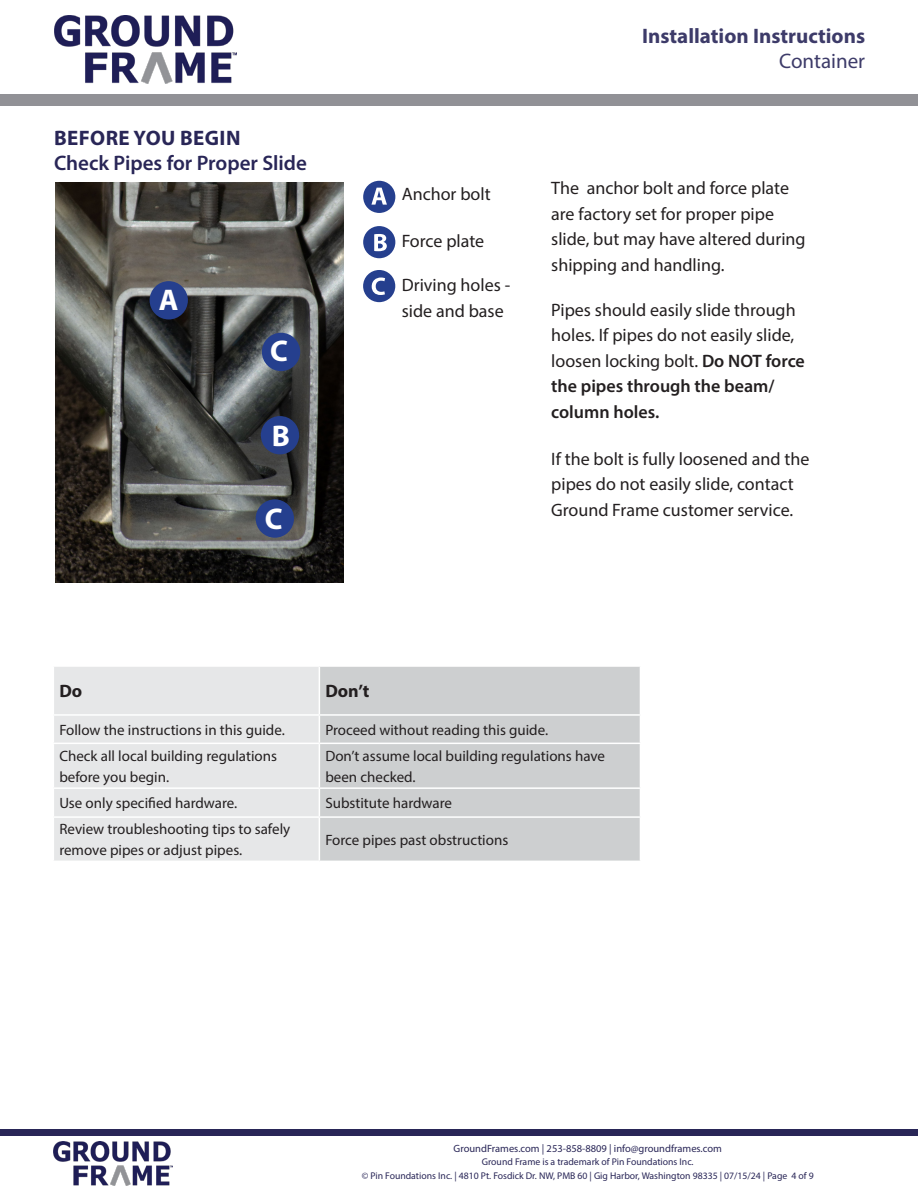
<style>
.page{position:relative;width:918px;height:1188px;background:#fff}
.page>*{position:absolute;margin:0;border:0;box-sizing:border-box;transform-origin:0 0}
.t1{font:700 30px "Myriad Pro";color:#fff}
.t2{font:600 21px "Myriad Pro";color:#292657}
.t3{font:700 21px "Myriad Pro";color:#3d3b69}
.t4{font:700 21px "Myriad Pro";letter-spacing:.02em;color:#292657}
.t5{font:21px "Myriad Pro";color:#3d3b69}
.t6{font:18px/25.5px "Myriad Pro";color:#231f20}
.t7{font:600 18px "Myriad Pro";color:#231f20}
.t8{font:700 18px "Myriad Pro";color:#231f20}
.t9{font:15px/21px "Myriad Pro";color:#231f20}
.t10{font:10.5px "Myriad Pro";color:#292657}
.t11{font:9.75px/13.5px "Myriad Pro";color:#292657;text-align:center}
.s1{font-weight:600}
</style>
<div class="page">
<img style="left:53px;top:1141px;width:120px;height:44px">
<div style="left:0;top:1130px;width:918px;height:6px;background:#292657"></div>
<img style="left:54px;top:16px;width:183px;height:67px">
<div style="left:0;top:95px;width:918px;height:11px;background:#919196"></div>
<img style="left:55px;top:183px;width:288px;height:400px">
<div style="left:150px;top:281px;width:38px;height:38px;background:#253f8e;border-radius:50%"></div>
<div style="left:363px;top:181px;width:32px;height:32px;background:#253f8e;border-radius:50%"></div>
<div style="left:262px;top:333px;width:38px;height:38px;background:#253f8e;border-radius:50%"></div>
<div style="left:261px;top:416px;width:38px;height:38px;background:#253f8e;border-radius:50%"></div>
<div style="left:363px;top:226px;width:32px;height:32px;background:#253f8e;border-radius:50%"></div>
<div style="left:256px;top:499px;width:38px;height:39px;background:#253f8e;border-radius:50%"></div>
<div style="left:363px;top:270px;width:32px;height:32px;background:#253f8e;border-radius:50%"></div>
<svg style="left:371px;top:188px;width:16px;height:17px"></svg>
<svg style="left:374px;top:234px;width:13px;height:17px"></svg>
<svg style="left:372px;top:278px;width:13px;height:17px"></svg>
<div style="left:54px;top:667px;width:265px;height:194px;background:#e6e7e8"></div>
<div style="left:320px;top:667px;width:320px;height:194px;background:#cdcfd0"></div>
<hr style="left:53px;top:743px;width:266px;height:1px;background:#fff">
<hr style="left:53px;top:787px;width:266px;height:2px;background:#fff">
<hr style="left:53px;top:816px;width:266px;height:2px;background:#fff">
<hr style="left:319px;top:714px;width:322px;height:2px;background:#fff">
<hr style="left:319px;top:743px;width:322px;height:1px;background:#fff">
<hr style="left:319px;top:787px;width:322px;height:2px;background:#fff">
<hr style="left:319px;top:816px;width:322px;height:2px;background:#fff">
<hr style="left:53px;top:714px;width:266px;height:2px;background:#fff">
<p class="t4" style="left:54px;top:124px;width:188px">BEFORE YOU BEGIN</p>
<p class="t2" style="left:54px;top:150px;width:255px">Check Pipes for Proper Slide</p>
<p class="t1" style="left:159px;top:280px;width:21px">A</p>
<p class="t1" style="left:270px;top:332px;width:19px">C</p>
<p class="t1" style="left:272px;top:416px;width:20px">B</p>
<p class="t1" style="left:265px;top:499px;width:19px">C</p>
<p class="t3" style="left:642px;top:22px;width:224px">Installation Instructions</p>
<p class="t5" style="left:779px;top:48px;width:88px">Container</p>
<p class="t6" style="left:402px;top:181px;width:90px">Anchor bolt</p>
<p class="t6" style="left:402px;top:228px;width:84px">Force plate</p>
<p class="t6" style="left:402px;top:272px;width:110px">Driving holes - side and base</p>
<p class="t6" style="left:551px;top:175px;width:256px">The anchor bolt and force plate are factory set for proper pipe slide, but may have altered during shipping and handling.</p>
<p class="t6" style="left:551px;top:297px;width:255px">Pipes should easily slide through holes. If pipes do not easily slide, loosen locking bolt. <span class="s1">Do NOT force the pipes through the beam/</span></p>
<p class="t7" style="left:551px;top:400px;width:110px">column holes.</p>
<p class="t6" style="left:551px;top:445px;width:260px">If the bolt is fully loosened and the pipes do not easily slide, contact<br>Ground Frame customer service.</p>
<p class="t8" style="left:59px;top:679px;width:24px">Do</p>
<p class="t8" style="left:325px;top:679px;width:45px">Don’t</p>
<p class="t9" style="left:59px;top:719px;width:227px">Follow the instructions in this guide.</p>
<p class="t9" style="left:325px;top:719px;width:224px">Proceed without reading this guide.</p>
<p class="t9" style="left:59px;top:745px;width:219px">Check all local building regulations before you begin.</p>
<p class="t9" style="left:325px;top:745px;width:281px">Don’t assume local building regulations have been checked.</p>
<p class="t9" style="left:59px;top:792px;width:179px">Use only specified hardware.</p>
<p class="t9" style="left:325px;top:792px;width:128px">Substitute hardware</p>
<p class="t9" style="left:59px;top:819px;width:232px">Review troubleshooting tips to safely remove pipes or adjust pipes.</p>
<p class="t9" style="left:325px;top:829px;width:184px">Force pipes past obstructions</p>
<p class="t10" style="left:454px;top:1142px;width:270px">GroundFrames.com | 253-858-8809 | info@groundframes.com</p>
<p class="t11" style="left:362px;top:1155px;width:454px">Ground Frame is a trademark of Pin Foundations Inc.<br>© Pin Foundations Inc. | 4810 Pt. Fosdick Dr. NW, PMB 60 | Gig Harbor, Washington 98335 | 07/15/24 | Page 4 of 9</p>
</div>
